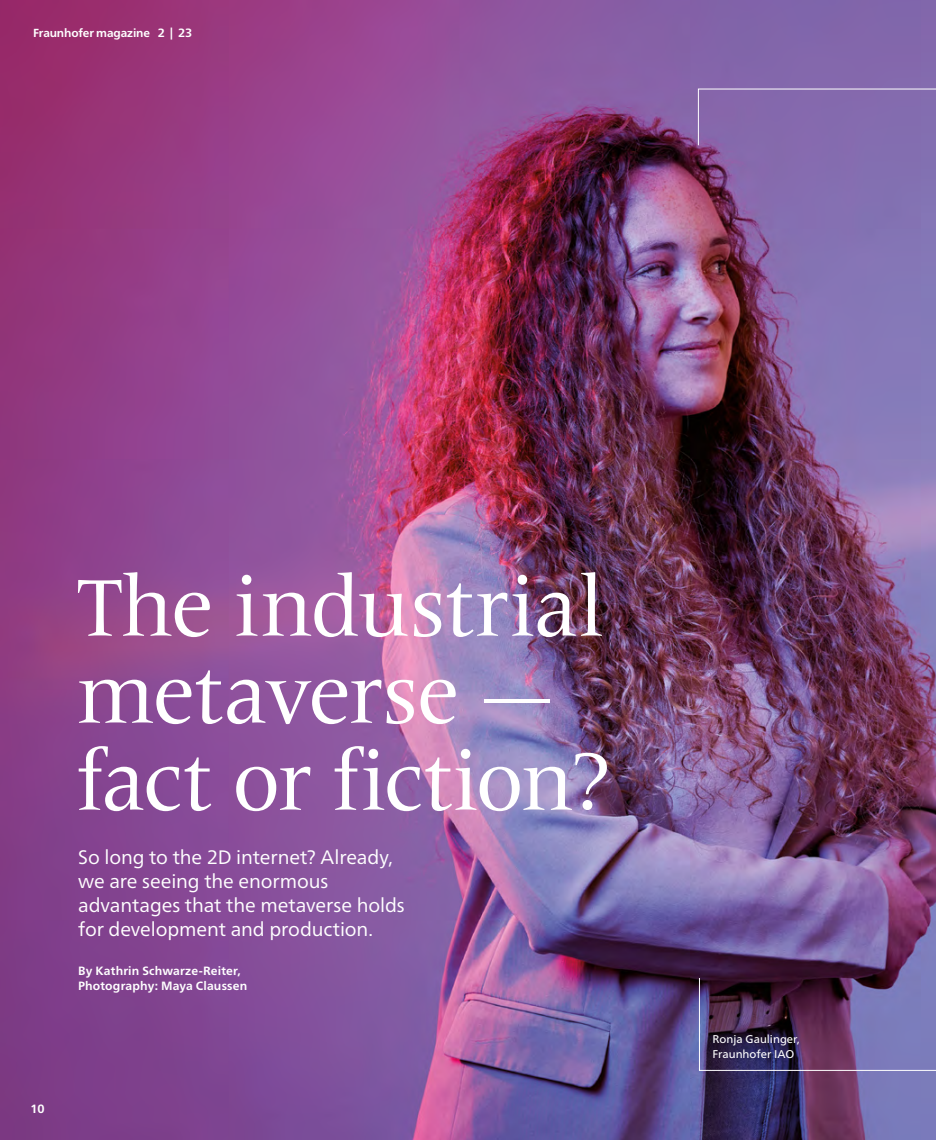
<style>
.page{position:relative;width:936px;height:1140px;background:#fff}
.page>*{position:absolute;margin:0;border:0;box-sizing:border-box;transform-origin:0 0}
.t1{font:84px/87px "Frutiger Serif LT Pro";letter-spacing:-.02em;color:#fff}
.t2{font:19.5px/24px "Frutiger Neue LT Pro";letter-spacing:-.005em;color:#fff}
.t3{font:700 12px/15px "Frutiger Neue LT Pro";letter-spacing:.015em;color:#fff}
.t4{font:700 11.7px "Frutiger Neue LT Pro";letter-spacing:-.01em;color:#fff}
.t5{font:11.25px/15px "Frutiger Neue LT Pro";color:#fff}
.s1{font-size:12px}
</style>
<div class="page">
<img style="left:0;top:0;width:935px;height:1140px">
<svg style="left:697px;top:88px;width:238px;height:388px;background:#7e6197"></svg>
<svg style="left:698px;top:977px;width:237px;height:94px;background:#57436e"></svg>
<p class="t4" style="left:33px;top:26px;width:160px">Fraunhofer magazine <span class="s1">2 | 23</span></p>
<h1 class="t1" style="left:77px;top:565px;width:535px">The industrial metaverse — fact or fiction?</h1>
<p class="t2" style="left:78px;top:845px;width:328px">So long to the 2D internet? Already, we are seeing the enormous advantages that the metaverse holds for development and production.</p>
<p class="t3" style="left:78px;top:963px;width:171px">By Kathrin Schwarze-Reiter,<br>Photography: Maya Claussen</p>
<p class="t3" style="left:31px;top:1101px;width:16px">10</p>
<p class="t5" style="left:712px;top:1031px;width:89px">Ronja Gaulinger,<br>Fraunhofer IAO</p>
</div>
